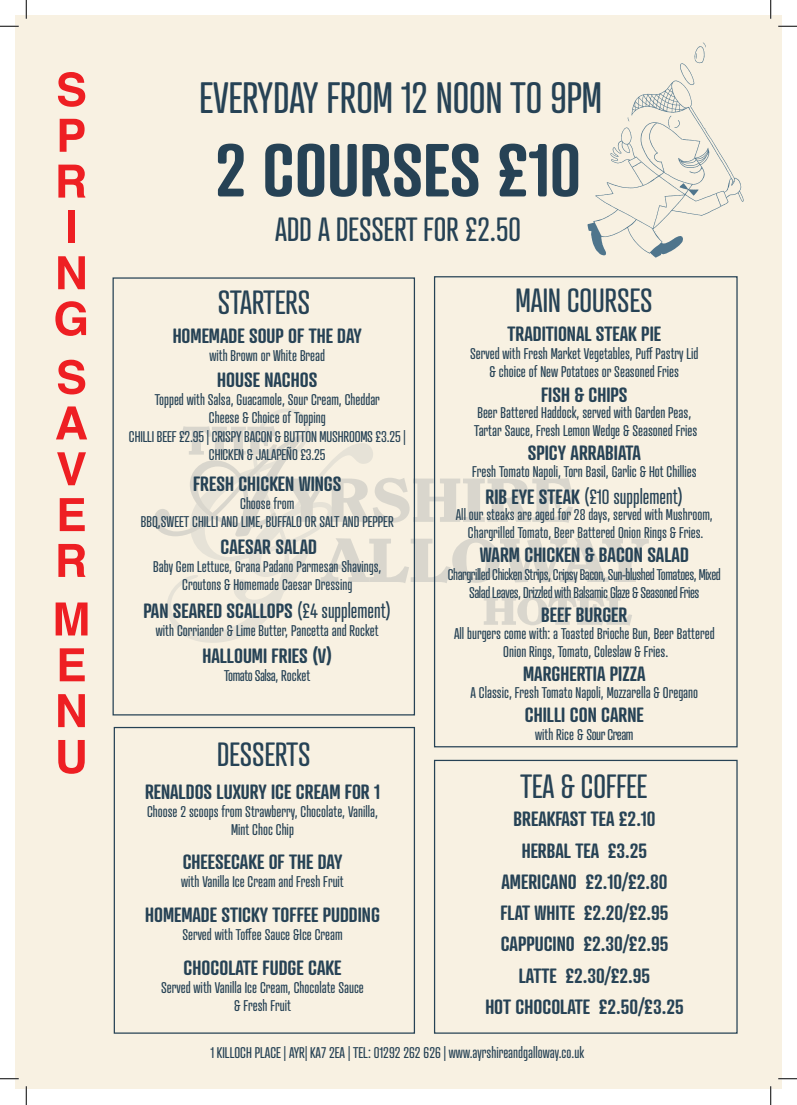
<style>
.page{position:relative;width:797px;height:1105px;background:#fff}
.page>*{position:absolute;margin:0;border:0;box-sizing:border-box;transform-origin:0 0}
.t1{font:600 72.5px "Atrament";color:#264255}
.t2{font:42.5px "Atrament";color:#264255}
.t3{font:32.5px "Atrament";color:#264255}
.t4{font:600 20px/31.2px "Atrament";color:#264255;text-align:center}
.t5{font:20px "Atrament";color:#264255}
.t6{font:15px/18px "Atrament";color:#264255;text-align:center}
.t7{font:15px/18px "Atrament";letter-spacing:-.03em;color:#264255;text-align:center}
.s1{font-weight:400}
.s2{font-weight:600}
</style>
<div class="page">
<div style="left:16px;top:16px;width:765px;height:1073px;background:#f8f1e2"></div>
<svg style="left:174px;top:408px;width:135px;height:235px"></svg>
<svg style="left:154px;top:426px;width:495px;height:200px"></svg>
<div style="left:112px;top:277px;width:303px;height:438px;border:1px solid #264255"></div>
<div style="left:114px;top:727px;width:301px;height:307px;border:1px solid #264255"></div>
<div style="left:434px;top:276px;width:303px;height:471px;border:1px solid #264255"></div>
<div style="left:434px;top:760px;width:303px;height:274px;border:1px solid #264255"></div>
<svg style="left:587px;top:43px;width:156px;height:215px"></svg>
<svg style="left:58px;top:72px;width:27px;height:35px"></svg>
<svg style="left:60px;top:119px;width:25px;height:33px"></svg>
<svg style="left:58px;top:165px;width:27px;height:33px"></svg>
<div style="left:68px;top:210px;width:7px;height:33px;background:#ee1f23"></div>
<svg style="left:58px;top:256px;width:27px;height:33px"></svg>
<svg style="left:55px;top:301px;width:31px;height:35px"></svg>
<svg style="left:58px;top:360px;width:27px;height:34px"></svg>
<svg style="left:56px;top:406px;width:31px;height:33px"></svg>
<svg style="left:57px;top:452px;width:29px;height:33px"></svg>
<svg style="left:60px;top:498px;width:25px;height:33px"></svg>
<svg style="left:58px;top:544px;width:27px;height:33px"></svg>
<svg style="left:56px;top:602px;width:31px;height:33px"></svg>
<svg style="left:60px;top:648px;width:25px;height:33px"></svg>
<svg style="left:58px;top:694px;width:27px;height:33px"></svg>
<svg style="left:58px;top:740px;width:27px;height:34px"></svg>
<svg style="left:0;top:25px;width:19px;height:2px"></svg>
<svg style="left:778px;top:25px;width:19px;height:2px"></svg>
<svg style="left:0;top:1078px;width:19px;height:1px"></svg>
<svg style="left:778px;top:1078px;width:19px;height:1px"></svg>
<svg style="left:25px;top:0;width:2px;height:19px"></svg>
<svg style="left:25px;top:1086px;width:2px;height:19px"></svg>
<svg style="left:770px;top:0;width:1px;height:19px"></svg>
<svg style="left:770px;top:1086px;width:1px;height:19px"></svg>
<h2 class="t2" style="left:199px;top:72px;width:404px">EVERYDAY FROM 12 NOON TO 9PM</h2>
<h1 class="t1" style="left:215px;top:125px;width:367px">2 COURSES £10</h1>
<h3 class="t3" style="left:275px;top:210px;width:247px">ADD A DESSERT FOR £2.50</h3>
<h3 class="t3" style="left:218px;top:282px;width:94px">STARTERS</h3>
<h3 class="t3" style="left:515px;top:280px;width:139px">MAIN COURSES</h3>
<h3 class="t4" style="left:173px;top:319px;width:191px">HOMEMADE SOUP OF THE DAY</h3>
<p class="t6" style="left:209px;top:346px;width:117px">with Brown or White Bread</p>
<h3 class="t4" style="left:217px;top:364px;width:102px">HOUSE NACHOS</h3>
<p class="t6" style="left:129px;top:390px;width:278px;line-height:18.5px">Topped with Salsa, Guacamole, Sour Cream, Cheddar<br>Cheese &amp; Choice of Topping<br>CHILLI BEEF £2.95 | CRISPY BACON &amp; BUTTON MUSHROOMS £3.25 | CHICKEN &amp; JALAPEÑO £3.25</p>
<h3 class="t4" style="left:193px;top:468px;width:150px">FRESH CHICKEN WINGS</h3>
<p class="t6" style="left:141px;top:494px;width:254px">Choose from<br>BBQ,SWEET CHILLI AND LIME, BUFFALO OR SALT AND PEPPER</p>
<h3 class="t4" style="left:220px;top:531px;width:98px">CAESAR SALAD</h3>
<p class="t6" style="left:153px;top:558px;width:230px">Baby Gem Lettuce, Grana Padano Parmesan Shavings,<br>Croutons &amp; Homemade Caesar Dressing</p>
<h3 class="t4" style="left:143px;top:595px;width:249px">PAN SEARED SCALLOPS <span class="s1">(£4 supplement)</span></h3>
<p class="t6" style="left:156px;top:621px;width:224px">with Corriander &amp; Lime Butter, Pancetta and Rocket</p>
<h3 class="t4" style="left:202px;top:640px;width:131px">HALLOUMI FRIES (V)</h3>
<p class="t7" style="left:224px;top:667px;width:88px">Tomato Salsa, Rocket</p>
<h3 class="t3" style="left:217px;top:734px;width:95px">DESSERTS</h3>
<h3 class="t4" style="left:145px;top:776px;width:236px">RENALDOS LUXURY ICE CREAM FOR 1</h3>
<p class="t6" style="left:147px;top:803px;width:232px">Choose 2 scoops from Strawberry, Chocolate, Vanilla,<br>Mint Choc Chip</p>
<h3 class="t4" style="left:183px;top:846px;width:161px">CHEESECAKE OF THE DAY</h3>
<p class="t6" style="left:181px;top:873px;width:164px">with Vanilla Ice Cream and Fresh Fruit</p>
<h3 class="t4" style="left:145px;top:899px;width:236px">HOMEMADE STICKY TOFFEE PUDDING</h3>
<p class="t6" style="left:182px;top:926px;width:162px">Served with Toffee Sauce &amp;Ice Cream</p>
<h3 class="t4" style="left:184px;top:952px;width:159px">CHOCOLATE FUDGE CAKE</h3>
<p class="t6" style="left:161px;top:979px;width:204px">Served with Vanilla Ice Cream, Chocolate Sauce &amp; Fresh Fruit</p>
<h3 class="t4" style="left:507px;top:318px;width:155px">TRADITIONAL STEAK PIE</h3>
<p class="t6" style="left:470px;top:344px;width:230px">Served with Fresh Market Vegetables, Puff Pastry Lid &amp; choice of New Potatoes or Seasoned Fries</p>
<h3 class="t4" style="left:541px;top:379px;width:88px">FISH &amp; CHIPS</h3>
<p class="t6" style="left:474px;top:404px;width:224px;text-align:left">Beer Battered Haddock, served with Garden Peas,<br>Tartar Sauce, Fresh Lemon Wedge &amp; Seasoned Fries</p>
<h3 class="t4" style="left:528px;top:437px;width:114px">SPICY ARRABIATA</h3>
<p class="t6" style="left:472px;top:462px;width:226px">Fresh Tomato Napoli, Torn Basil, Garlic &amp; Hot Chillies</p>
<h3 class="t5" style="left:485px;top:485px;width:199px"><span class="s2">RIB EYE STEAK</span> (£10 supplement)</h3>
<p class="t6" style="left:456px;top:506px;width:258px">All our steaks are aged for 28 days, served with Mushroom,<br>Chargrilled Tomato, Beer Battered Onion Rings &amp; Fries.</p>
<h3 class="t4" style="left:480px;top:539px;width:211px">WARM CHICKEN &amp; BACON SALAD</h3>
<p class="t7" style="left:448px;top:566px;width:274px">Chargrilled Chicken Strips, Cripsy Bacon, Sun-blushed Tomatoes, Mixed<br>Salad Leaves, Drizzled with Balsamic Glaze &amp; Seasoned Fries</p>
<h3 class="t4" style="left:541px;top:599px;width:88px">BEEF BURGER</h3>
<p class="t6" style="left:454px;top:624px;width:262px">All burgers come with: a Toasted Brioche Bun, Beer Battered<br>Onion Rings, Tomato, Coleslaw &amp; Fries.</p>
<h3 class="t4" style="left:523px;top:657px;width:124px">MARGHERTIA PIZZA</h3>
<p class="t6" style="left:470px;top:683px;width:229px">A Classic, Fresh Tomato Napoli, Mozzarella &amp; Oregano</p>
<h3 class="t4" style="left:525px;top:699px;width:120px">CHILLI CON CARNE</h3>
<p class="t7" style="left:535px;top:725px;width:100px">with Rice &amp; Sour Cream</p>
<h3 class="t3" style="left:520px;top:767px;width:128px">TEA &amp; COFFEE</h3>
<h3 class="t4" style="left:485px;top:803px;width:200px">BREAKFAST TEA £2.10<br>HERBAL TEA £3.25<br>AMERICANO £2.10/£2.80<br>FLAT WHITE £2.20/£2.95<br>CAPPUCINO £2.30/£2.95<br>LATTE £2.30/£2.95<br>HOT CHOCOLATE £2.50/£3.25</h3>
<p class="t6" style="left:210px;top:1043px;width:375px">1 KILLOCH PLACE | AYR| KA7 2EA | TEL: 01292 262 626 | www.ayrshireandgalloway.co.uk</p>
</div>
